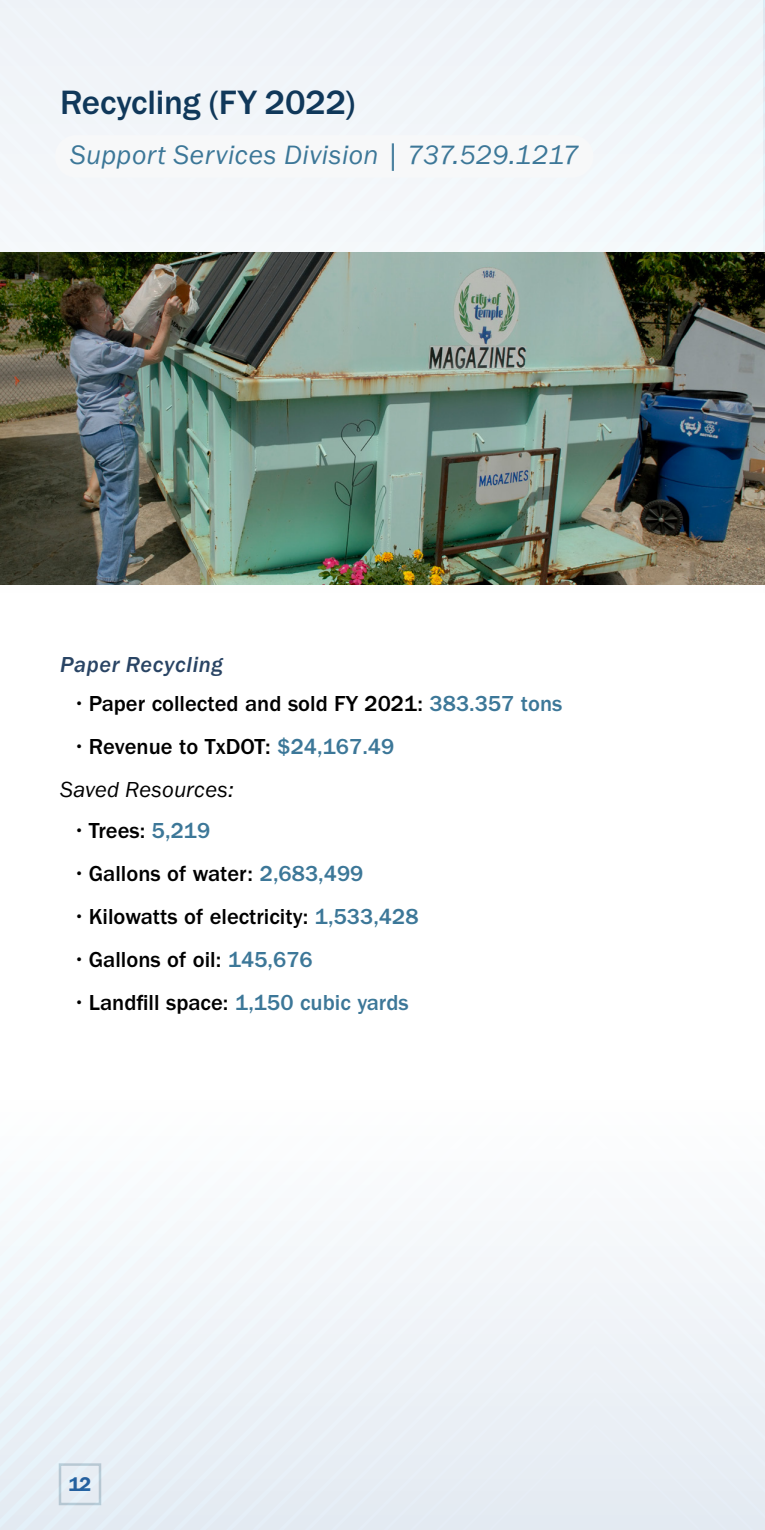
<style>
.page{position:relative;width:765px;height:1530px;background:#fff}
.page>*{position:absolute;margin:0;border:0;box-sizing:border-box;transform-origin:0 0}
.H1_With_Subhead{font:500 35px "ITC Franklin Gothic Std";letter-spacing:-.01em;color:#10385a}
.Subhead__H1{font:italic 27.5px "ITC Franklin Gothic Std";letter-spacing:.015em;color:#3c7798}
.t1{font:500 22.5px "ITC Franklin Gothic Std";color:#000}
.t2{font:500 22.5px "ITC Franklin Gothic Std";color:#3c7798}
.Body_Paragraph{font:italic 22.5px "ITC Franklin Gothic Std";letter-spacing:.01em;color:#000}
.t3{font:22.5px "ITC Franklin Gothic Std Med It";letter-spacing:.025em;color:#294464}
.t4{font:600 20px "ITC Franklin Gothic Std";color:#215e9e}
.s1{font-weight:400}
.s2{color:#3c7798}
.s3{font-weight:400;color:#000}
.s4{color:#000}
</style>
<div class="page">
<div style="left:529px;top:0;width:27px;height:242px;background:#f1f6f9"></div>
<div style="left:503px;top:0;width:26px;height:242px;background:#f1f6f9"></div>
<div style="left:476px;top:0;width:27px;height:242px;background:#f1f6f9"></div>
<div style="left:450px;top:0;width:26px;height:242px;background:#f1f5f9"></div>
<div style="left:424px;top:0;width:26px;height:242px;background:#f1f5f9"></div>
<div style="left:0;top:0;width:424px;height:242px;background:#f4f7fa"></div>
<div style="left:0;top:0;width:397px;height:226px;background:#f4f7fa"></div>
<div style="left:0;top:0;width:371px;height:200px;background:#f4f6f9"></div>
<div style="left:0;top:0;width:344px;height:173px;background:#f1f5f9"></div>
<div style="left:0;top:0;width:318px;height:147px;background:#f1f4f8"></div>
<div style="left:562px;top:0;width:203px;height:252px;background:#f1f6fa"></div>
<div style="left:0;top:1234px;width:20px;height:296px;background:#ecf3f8"></div>
<div style="left:20px;top:1234px;width:26px;height:296px;background:#ecf3f8"></div>
<svg style="left:46px;top:1234px;width:26px;height:296px;fill:#ecf3f8"></svg>
<svg style="left:72px;top:1234px;width:26px;height:296px;fill:#ecf3f8"></svg>
<div style="left:98px;top:1246px;width:27px;height:284px;background:#ecf2f8"></div>
<div style="left:125px;top:1246px;width:26px;height:284px;background:#ecf2f8"></div>
<div style="left:151px;top:1246px;width:26px;height:284px;background:#ecf2f7"></div>
<div style="left:177px;top:1246px;width:27px;height:284px;background:#ecf2f7"></div>
<div style="left:204px;top:1246px;width:26px;height:284px;background:#ecf2f7"></div>
<div style="left:230px;top:1246px;width:26px;height:284px;background:#ecf2f7"></div>
<div style="left:256px;top:1246px;width:26px;height:284px;background:#ecf1f7"></div>
<svg style="left:282px;top:1246px;width:483px;height:284px;fill:#f4f6f9"></svg>
<svg style="left:309px;top:1266px;width:456px;height:264px;fill:#f2f5f9"></svg>
<svg style="left:335px;top:1293px;width:430px;height:237px;fill:#f1f4f8"></svg>
<svg style="left:361px;top:1319px;width:404px;height:211px;fill:#eff3f7"></svg>
<div style="left:388px;top:1345px;width:377px;height:185px;background:#eef2f6"></div>
<div style="left:414px;top:1372px;width:351px;height:158px;background:#ecf1f6"></div>
<div style="left:440px;top:1398px;width:310px;height:132px;background:#e7edf4"></div>
<div style="left:55px;top:135px;width:539px;height:43px;background:#f7f8f9;border-radius:21px"></div>
<img style="left:0;top:252px;width:765px;height:333px">
<p class="H1_With_Subhead" style="left:60px;top:83px;width:297px">Recycling (FY 2022)</p>
<p class="Subhead__H1" style="left:70px;top:140px;width:511px">Support Services Division | 737.529.1217</p>
<h3 class="t3" style="left:60px;top:651px;width:164px">Paper Recycling</h3>
<p class="t1" style="left:72px;top:691px;width:491px"><span class="s1">•</span>Paper collected and sold FY 2021: <span class="s2">383.357 tons</span></p>
<p class="t1" style="left:72px;top:733px;width:323px"><span class="s1">•</span>Revenue to TxDOT: <span class="s2">$24,167.49</span></p>
<p class="Body_Paragraph" style="left:60px;top:777px;width:175px">Saved Resources:</p>
<p class="t1" style="left:72px;top:818px;width:139px"><span class="s1">•</span>Trees: <span class="s2">5,219</span></p>
<p class="t1" style="left:72px;top:861px;width:292px"><span class="s1">•</span>Gallons of water: <span class="s2">2,683,499</span></p>
<p class="t1" style="left:72px;top:904px;width:348px"><span class="s1">•</span>Kilowatts of electricity: <span class="s2">1,533,428</span></p>
<p class="t1" style="left:72px;top:947px;width:242px"><span class="s1">•</span>Gallons of oil: <span class="s2">145,676</span></p>
<p class="t2" style="left:72px;top:990px;width:338px"><span class="s3">•</span><span class="s4">Landfill space:</span> 1,150 cubic yards</p>
<p class="t4" style="left:69px;top:1472px;width:24px">12</p>
</div>
